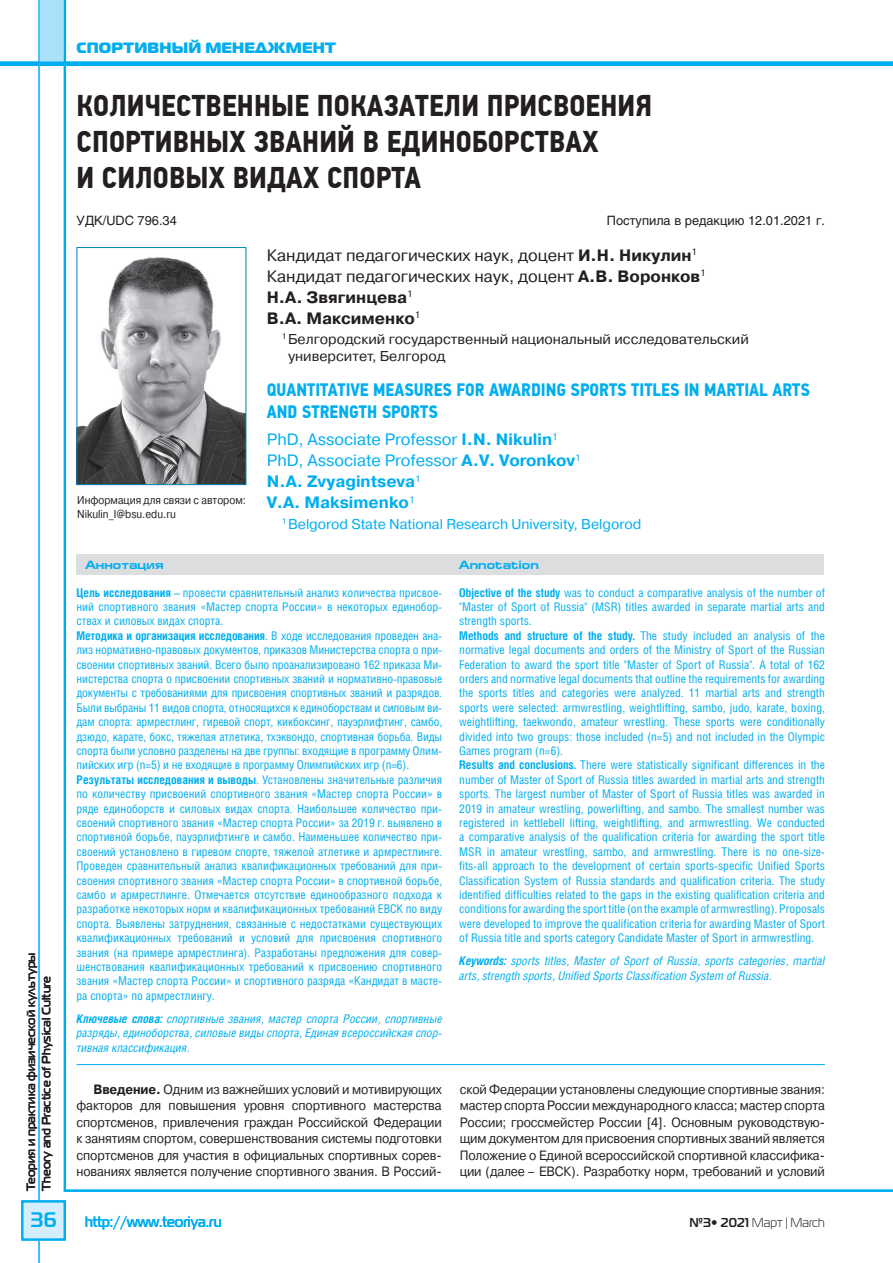
<style>
.page{position:relative;width:893px;height:1263px;background:#fff}
.page>*{position:absolute;margin:0;border:0;box-sizing:border-box;transform-origin:0 0}
.t1{font:700 30px/36px "PF Din Text Cond Pro";letter-spacing:.005em;color:#231f20}
.t2{font:700 21px "Magistral C";color:#00aeef}
.t3{font:700 18px/21.6px "PF Din Text Cond Pro";color:#00aeef}
.t4{font:16.5px/21px "Pragmatica C";color:#231f20}
.t5{font:700 16.5px/21px "Pragmatica C";color:#00aeef}
.t6{font:700 15px "Magistral C";color:#00aeef;scale:.92 1}
.t7{font:15px "Magistral Black C";letter-spacing:.015em;color:#00aeef}
.t8{font:14.25px "Pragmatica C";color:#231f20}
.t9{font:14.25px "Pragmatica C";color:#00aeef}
.t10{font:13.5px/16.5px "Pragmatica C";letter-spacing:-.01em;color:#231f20;text-align:justify;scale:.92 1}
.t11{font:12.9px "Magistral C";color:#231f20}
.t12{font:12.75px "Helios";color:#231f20}
.t13{font:12px/14.4px "Helios Cond";color:#00aeef}
.t14{font:italic 12px/14.4px "Helios Cond";color:#00aeef;text-align:justify}
.t15{font:700 12px/15.5px "Magistral C";color:#231f20}
.t16{font:700 12px "Europe Ext";color:#00aeef;scale:.92 1}
.t17{font:11.55px/13.8px "Pragmatica C";color:#231f20;scale:.88 1}
.t18{font:8.25px "Pragmatica C";color:#231f20}
.t19{font:8.25px "Pragmatica C";color:#00aeef}
.s1{font-weight:700}
.s2{font-weight:400}
</style>
<div class="page">
<img style="left:79px;top:257px;width:165px;height:226px">
<div style="left:77px;top:247px;width:169px;height:238px;border:1px solid #0083b6"></div>
<div style="left:39px;top:0;width:26px;height:64px;background:#aae0f9"></div>
<hr style="left:0;top:62px;width:893px;height:4px;background:#00aeef">
<hr style="left:64px;top:0;width:2px;height:1191px;background:#00aeef">
<hr style="left:64px;top:1189px;width:829px;height:3px;background:#00aeef">
<hr style="left:39px;top:0;width:1px;height:1263px;background:#00aeef">
<div style="left:21px;top:1200px;width:45px;height:40px;background:#d4effb;border:2px solid #00aeef"></div>
<hr style="left:77px;top:1064px;width:748px;height:1px;background:#00aeef">
<div style="left:77px;top:554px;width:747px;height:20px;background:#dcdddf"></div>
<p class="t7" style="left:77px;top:38px;width:261px">Спортивный менеджмент</p>
<h1 class="t1" style="left:77px;top:88px;width:577px">КОЛИЧЕСТВЕННЫЕ ПОКАЗАТЕЛИ ПРИСВОЕНИЯ<br>СПОРТИВНЫХ ЗВАНИЙ В ЕДИНОБОРСТВАХ<br>И СИЛОВЫХ ВИДАХ СПОРТА</h1>
<p class="t12" style="left:77px;top:213px;width:102px">УДК/UDC 796.34</p>
<p class="t12" style="left:607px;top:213px;width:220px">Поступила в редакцию 12.01.2021 г.</p>
<h3 class="t4" style="left:267px;top:244px;width:440px">Кандидат педагогических наук, доцент <span class="s1">И.Н. Никулин</span><sup>1<br></sup>Кандидат педагогических наук, доцент <span class="s1">А.В. Воронков</span><sup>1<br></sup><span class="s1">Н.А. Звягинцева</span><sup>1<br></sup><span class="s1">В.А. Максименко</span><sup>1</sup></h3>
<p class="t8" style="left:288px;top:331px;width:462px">Белгородский государственный национальный исследовательский</p>
<p class="t18" style="left:282px;top:332px;width:6px">1</p>
<p class="t17" style="left:77px;top:493px;width:193px">Информация для связи с автором:<br>Nikulin_I@bsu.edu.ru</p>
<p class="t8" style="left:288px;top:348px;width:159px">университет, Белгород</p>
<h3 class="t3" style="left:267px;top:379px;width:545px">QUANTITATIVE MEASURES FOR AWARDING SPORTS TITLES IN MARTIAL ARTS<br>AND STRENGTH SPORTS</h3>
<h3 class="t5" style="left:267px;top:429px;width:315px"><span class="s2">PhD, Associate Professor</span> I.N. Nikulin<sup>1<br></sup><span class="s2">PhD, Associate Professor</span> A.V. Voronkov<sup>1<br></sup>N.A. Zvyagintseva<sup>1<br></sup>V.A. Maksimenko<sup>1</sup></h3>
<p class="t9" style="left:288px;top:516px;width:355px">Belgorod State National Research University, Belgorod</p>
<p class="t19" style="left:282px;top:516px;width:6px">1</p>
<p class="t15" style="left:23px;top:1191px;width:239px;rotate:-90deg">Теория и практика физической культуры<br>Theory and Practice of Physical Culture</p>
<p class="t16" style="left:85px;top:558px;width:87px">Аннотация</p>
<p class="t16" style="left:459px;top:558px;width:88px">Annotation</p>
<p class="t13" style="left:459px;top:585px;width:367px"><span class="s1">Objective of the study</span> was to conduct a comparative analysis of the number of "Master of Sport of Russia" (MSR) titles awarded in separate martial arts and strength sports.<br><span class="s1">Methods and structure of the study.</span> The study included an analysis of the normative legal documents and orders of the Ministry of Sport of the Russian Federation to award the sport title "Master of Sport of Russia". A total of 162 orders and normative legal documents that outline the requirements for awarding the sports titles and categories were analyzed. 11 martial arts and strength sports were selected: armwrestling, weightlifting, sambo, judo, karate, boxing, weightlifting, taekwondo, amateur wrestling. These sports were conditionally divided into two groups: those included (n=5) and not included in the Olympic Games program (n=6).<br><span class="s1">Results and conclusions.</span> There were statistically significant differences in the number of Master of Sport of Russia titles awarded in martial arts and strength sports. The largest number of Master of Sport of Russia titles was awarded in 2019 in amateur wrestling, powerlifting, and sambo. The smallest number was registered in kettlebell lifting, weightlifting, and armwrestling. We conducted a comparative analysis of the qualification criteria for awarding the sport title MSR in amateur wrestling, sambo, and armwrestling. There is no one-size&shy;fits-all approach to the development of certain sports-specific Unified Sports Classification System of Russia standards and qualification criteria. The study identified difficulties related to the gaps in the existing qualification criteria and conditions for awarding the sport title (on the example of armwrestling). Proposals were developed to improve the qualification criteria for awarding Master of Sport of Russia title and sports category Candidate Master of Sport in armwrestling.</p>
<p class="t14" style="left:459px;top:953px;width:367px"><span class="s1">Keywords:</span> sports titles, Master of Sport of Russia, sports categories, martial arts, strength sports, Unified Sports Classification System of Russia.</p>
<p class="t13" style="left:77px;top:585px;width:367px"><span class="s1">Цель исследования</span> – провести сравнительный анализ количества присвое&shy;ний спортивного звания «Мастер спорта России» в некоторых единобор&shy;ствах и силовых видах спорта.<br><span class="s1">Методика и организация исследования</span>. В ходе исследования проведен ана&shy;лиз нормативно-правовых документов, приказов Министерства спорта о при&shy;своении спортивных званий. Всего было проанализировано 162 приказа Ми&shy;нистерства спорта о присвоении спортивных званий и нормативно-правовые документы с требованиями для присвоения спортивных званий и разрядов.<br>Были выбраны 11 видов спорта, относящихся к единоборствам и силовым ви&shy;дам спорта: армрестлинг, гиревой спорт, кикбоксинг, пауэрлифтинг, самбо, дзюдо, карате, бокс, тяжелая атлетика, тхэквондо, спортивная борьба. Виды спорта были условно разделены на две группы: входящие в программу Олим&shy;пийских игр (n=5) и не входящие в программу Олимпийских игр (n=6).<br><span class="s1">Результаты исследования и выводы</span>. Установлены значительные различия по количеству присвоений спортивного звания «Мастер спорта России» в ряде единоборств и силовых видах спорта. Наибольшее количество при&shy;своений спортивного звания «Мастер спорта России» за 2019 г. выявлено в спортивной борьбе, пауэрлифтинге и самбо. Наименьшее количество при&shy;своений установлено в гиревом спорте, тяжелой атлетике и армрестлинге.<br>Проведен сравнительный анализ квалификационных требований для при&shy;своения спортивного звания «Мастер спорта России» в спортивной борьбе, самбо и армрестлинге. Отмечается отсутствие единообразного подхода к разработке некоторых норм и квалификационных требований ЕВСК по виду спорта. Выявлены затруднения, связанные с недостатками существующих квалификационных требований и условий для присвоения спортивного звания (на примере армрестлинга). Разработаны предложения для совер&shy;шенствования квалификационных требований к присвоению спортивного звания «Мастер спорта России» и спортивного разряда «Кандидат в масте&shy;ра спорта» по армрестлингу.</p>
<p class="t14" style="left:77px;top:1011px;width:367px"><span class="s1">Ключевые слова:</span> спортивные звания, мастер спорта России, спортивные разряды, единоборства, силовые виды спорта, Единая всероссийская спор&shy;тивная классификация.</p>
<p class="t10" style="left:77px;top:1081px;width:398px;text-indent:17px"><span class="s1">Введение.</span> Одним из важнейших условий и мотивирующих факторов для повышения уровня спортивного мастерства спортсменов, привлечения граждан Российской Федерации к занятиям спортом, совершенствования системы подготовки спортсменов для участия в официальных спортивных сорев&shy;нованиях является получение спортивного звания. В Россий-</p>
<p class="t10" style="left:460px;top:1081px;width:398px">ской Федерации установлены следующие спортивные звания: мастер спорта России международного класса; мастер спорта России; гроссмейстер России [4]. Основным руководствую&shy;щим документом для присвоения спортивных званий является Положение о Единой всероссийской спортивной классифика&shy;ции (далее – ЕВСК). Разработку норм, требований и условий</p>
<h2 class="t2" style="left:30px;top:1207px;width:28px">36</h2>
<p class="t6" style="left:85px;top:1212px;width:150px">http://www.teoriya.ru</p>
<p class="t11" style="left:689px;top:1215px;width:137px"><span class="s1">№3• 2021</span> Март | March</p>
</div>
